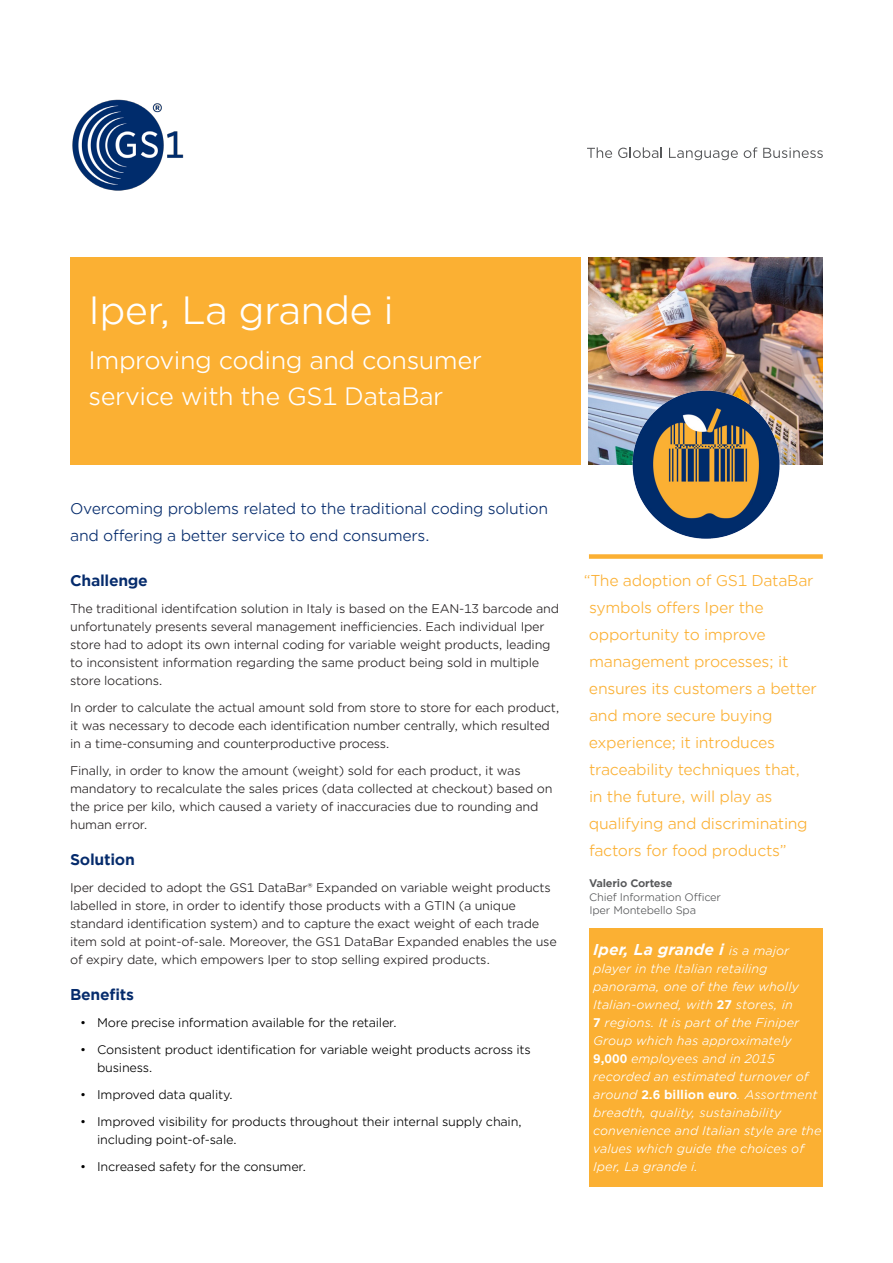
<style>
.page{position:relative;width:893px;height:1263px;background:#fff}
.page>*{position:absolute;margin:0;border:0;box-sizing:border-box;transform-origin:0 0}
._3_Cover_Title_2__25{font:37.5px "Gotham Office";letter-spacing:-.02em;color:#fff}
._5_Cover_Subline_1{font:24px/36px "Gotham Office";letter-spacing:-.02em;color:#fff}
._20_Call_Out_With_Ru{font:15px/27px "Gotham Office";letter-spacing:-.02em;color:#fbb033}
._12_Intro_Text__10pt{font:15px/27px "Gotham Office";letter-spacing:-.02em;color:#052b6c}
._13_Subhead_1__11pt{font:700 15px "Gotham Office";letter-spacing:-.02em;color:#052b6c}
.t1{font:italic 700 15px "Gotham Office";color:#fff}
._16_Body_Text__8pt{font:12px/18px "Gotham Office";letter-spacing:-.02em;color:#231f20}
.t2{font:italic 12px/18px "Gotham Office";color:#fff}
.t3{font:12px/18px "Gotham Office";letter-spacing:-.02em;color:#000}
._22_Caption_Text__7p{font:10.5px/13.5px "Gotham Office";letter-spacing:-.02em;color:#57585a}
.s1{font-weight:700}
.s2{font-weight:400;font-size:12px}
.s3{font-weight:700;font-style:normal}
</style>
<div class="page">
<img style="left:72px;top:99px;width:112px;height:92px">
<svg style="left:587px;top:147px;width:25px;height:11px"></svg>
<svg style="left:618px;top:147px;width:44px;height:11px"></svg>
<svg style="left:669px;top:148px;width:69px;height:12px"></svg>
<svg style="left:744px;top:147px;width:13px;height:11px"></svg>
<svg style="left:763px;top:148px;width:60px;height:10px"></svg>
<div style="left:589px;top:554px;width:234px;height:5px;background:#fbb033"></div>
<img style="left:589px;top:257px;width:234px;height:207px">
<img style="left:631px;top:390px;width:150px;height:149px">
<div style="left:70px;top:257px;width:510px;height:208px;background:#fbb033"></div>
<div style="left:589px;top:928px;width:234px;height:258px;background:#fbb033"></div>
<p class="_3_Cover_Title_2__25" style="left:89px;top:286px;width:307px">Iper, La grande i</p>
<p class="_5_Cover_Subline_1" style="left:89px;top:342px;width:395px">Improving coding and consumer service with the GS1 DataBar</p>
<p class="_12_Intro_Text__10pt" style="left:70px;top:494px;width:480px">Overcoming problems related to the traditional coding solution and offering a better service to end consumers.</p>
<p class="_13_Subhead_1__11pt" style="left:70px;top:570px;width:79px">Challenge</p>
<p class="_16_Body_Text__8pt" style="left:70px;top:599px;width:490px">The traditional identifcation solution in Italy is based on the EAN-13 barcode and unfortunately presents several management inefficiencies. Each individual Iper store had to adopt its own internal coding for variable weight products, leading to inconsistent information regarding the same product being sold in multiple store locations.</p>
<p class="_16_Body_Text__8pt" style="left:70px;top:698px;width:491px">In order to calculate the actual amount sold from store to store for each product, it was necessary to decode each identification number centrally, which resulted in a time-consuming and counterproductive process.</p>
<p class="_16_Body_Text__8pt" style="left:70px;top:761px;width:484px">Finally, in order to know the amount (weight) sold for each product, it was mandatory to recalculate the sales prices (data collected at checkout) based on the price per kilo, which caused a variety of inaccuracies due to rounding and human error.</p>
<p class="_13_Subhead_1__11pt" style="left:70px;top:849px;width:66px">Solution</p>
<p class="_16_Body_Text__8pt" style="left:70px;top:878px;width:488px">Iper decided to adopt the GS1 DataBar® Expanded on variable weight products labelled in store, in order to identify those products with a GTIN (a unique standard identification system) and to capture the exact weight of each trade item sold at point-of-sale. Moreover, the GS1 DataBar Expanded enables the use of expiry date, which empowers Iper to stop selling expired products.</p>
<p class="_13_Subhead_1__11pt" style="left:70px;top:984px;width:65px">Benefits</p>
<p class="t3" style="left:80px;top:1013px;width:318px">• More precise information available for the retailer.</p>
<p class="t3" style="left:97px;top:1040px;width:435px;text-indent:-17px">• Consistent product identification for variable weight products across its business.</p>
<p class="t3" style="left:80px;top:1085px;width:154px">• Improved data quality.</p>
<p class="t3" style="left:97px;top:1112px;width:426px;text-indent:-17px">• Improved visibility for products throughout their internal supply chain, including point-of-sale.</p>
<p class="t3" style="left:80px;top:1157px;width:227px">• Increased safety for the consumer.</p>
<p class="_20_Call_Out_With_Ru" style="left:589px;top:566px;width:230px;text-indent:-5px">“The adoption of GS1 DataBar symbols offers Iper the opportunity to improve management processes; it ensures its customers a better and more secure buying experience; it introduces traceability techniques that, in the future, will play as qualifying and discriminating factors for food products”</p>
<p class="_22_Caption_Text__7p" style="left:589px;top:876px;width:134px"><span class="s1">Valerio Cortese<br></span>Chief Information Officer<br>Iper Montebello Spa</p>
<p class="t1" style="left:593px;top:939px;width:198px">Iper, La grande i <span class="s2">is a major</span></p>
<p class="t2" style="left:593px;top:959px;width:230px">player in the Italian retailing panorama, one of the few wholly<br>Italian-owned, with <span class="s3">27</span> stores, in<br><span class="s3">7</span> regions. It is part of the Finiper<br>Group which has approximately<br><span class="s3">9,000</span> employees and in 2015 recorded an estimated turnover of around <span class="s3">2.6 billion euro</span>. Assortment breadth, quality, sustainability convenience and Italian style are the values which guide the choices of<br>Iper, La grande i.</p>
</div>
